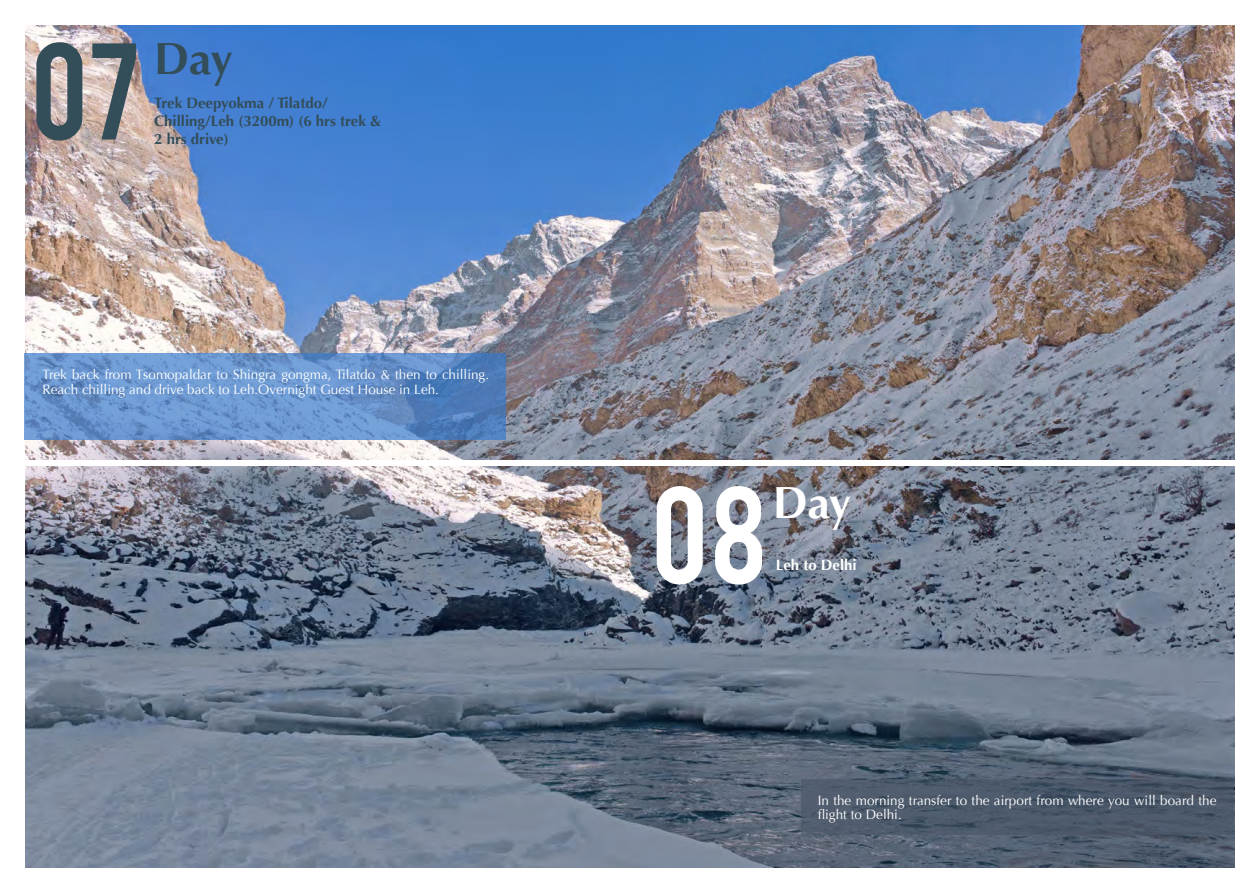
<style>
.page{position:relative;width:1259px;height:893px;background:#fff}
.page>*{position:absolute;margin:0;border:0;box-sizing:border-box;transform-origin:0 0}
.t1{font:108px "Bebas";color:#334d59}
.t2{font:108px "Bebas";color:#fff}
.t3{font:700 45px "Optima";color:#334d59}
.t4{font:700 45px "Optima";color:#fff}
.t5{font:700 15px/18px "Optima";color:#334d59}
.t6{font:700 15px "Optima";color:#fff}
.t7{font:13.5px/14.2px "Optima";color:#fff}
</style>
<div class="page">
<img style="left:25px;top:26px;width:1209px;height:841px">
<div style="left:0;top:460px;width:1259px;height:5px;background:#fff"></div>
<svg style="left:24px;top:353px;width:482px;height:87px;background:#6591ca"></svg>
<svg style="left:800px;top:780px;width:433px;height:55px;background:#4b5869"></svg>
<h1 class="t1" style="left:31px;top:13px;width:111px">07</h1>
<h2 class="t3" style="left:154px;top:32px;width:80px">Day</h2>
<p class="t5" style="left:154px;top:94px;width:228px">Trek Deepyokma / Tilatdo/<br>Chilling/Leh (3200m) (6 hrs trek &amp;<br>2 hrs drive)</p>
<p class="t7" style="left:43px;top:368px;width:448px">Trek back from Tsomopaldar to Shingra gongma, Tilatdo &amp; then to chilling.<br>Reach chilling and drive back to Leh.Overnight Guest House in Leh.</p>
<h1 class="t2" style="left:652px;top:457px;width:117px">08</h1>
<h2 class="t4" style="left:772px;top:476px;width:80px">Day</h2>
<p class="t6" style="left:776px;top:557px;width:82px">Leh to Delhi</p>
<p class="t7" style="left:817px;top:793px;width:400px">In the morning transfer to the airport from where you will board the flight to Delhi.</p>
</div>
